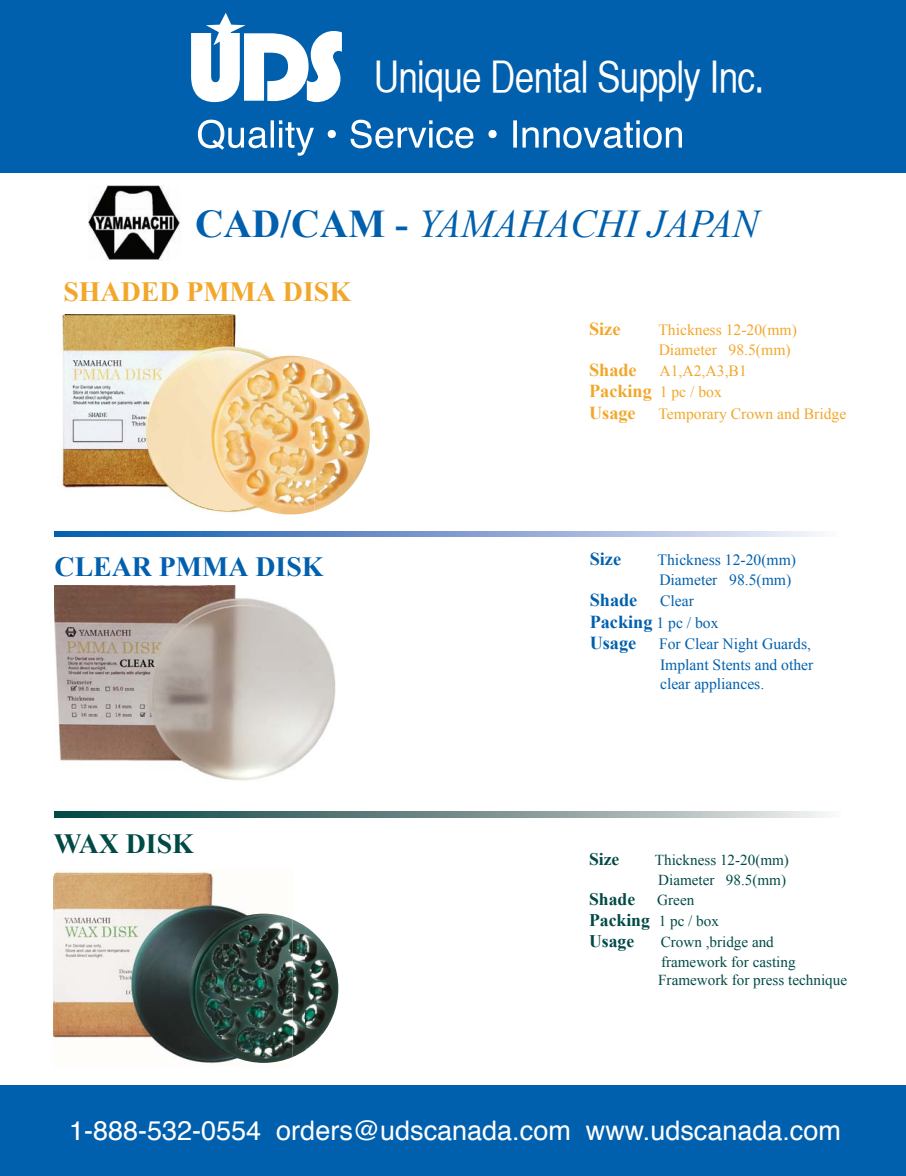
<style>
.page{position:relative;width:906px;height:1176px;background:#fff}
.page>*{position:absolute;margin:0;border:0;box-sizing:border-box;transform-origin:0 0}
.t1{font:42.75px "Helvetica CY Plain";letter-spacing:-.015em;color:#fff}
.t2{font:italic 39.3px "Times New Roman";color:#0160ae}
.t3{font:700 27.75px "Times New Roman";color:#f2a72b}
.t4{font:700 27.75px "Times New Roman";color:#0160ae}
.t5{font:700 27.75px "Times New Roman";color:#004a46}
.t6{font:27px "Helvetica";color:#fff}
.t7{font:700 18.3px/21.9px "Times New Roman";color:#f2a72b}
.t8{font:700 18.3px/21.9px "Times New Roman";color:#0160ae}
.t9{font:700 17.7px/21.1px "Times New Roman";color:#004a46}
.t10{font:15.6px/20.4px "Times New Roman";color:#0160ae}
.t11{font:15.6px/20.4px "Times New Roman";color:#f2a72b}
.t12{font:15.15px/19.8px "Times New Roman";color:#004a46}
.s1{font-weight:700;font-style:normal}
.s2{font-weight:400;font-size:15.6px}
.s3{font-weight:400;font-size:15.15px}
</style>
<div class="page">
<div style="left:0;top:1086px;width:906px;height:90px;background:#0160ae"></div>
<div style="left:0;top:0;width:906px;height:172px;background:#0160ae"></div>
<img style="left:53px;top:871px;width:217px;height:193px">
<img style="left:305px;top:926px;width:33px;height:124px">
<img style="left:293px;top:920px;width:12px;height:137px">
<img style="left:189px;top:914px;width:104px;height:149px">
<img style="left:55px;top:586px;width:281px;height:195px">
<img style="left:61px;top:314px;width:175px;height:174px">
<img style="left:137px;top:340px;width:159px;height:173px">
<img style="left:315px;top:359px;width:55px;height:152px">
<svg style="left:282px;top:514px;width:17px;height:1px"></svg>
<img style="left:255px;top:356px;width:60px;height:158px">
<img style="left:211px;top:360px;width:98px;height:146px">
<svg style="left:55px;top:812px;width:772px;height:5px;background:#728f8e"></svg>
<svg style="left:55px;top:531px;width:764px;height:6px;background:#7a9ed0"></svg>
<svg style="left:191px;top:13px;width:151px;height:89px"></svg>
<svg style="left:198px;top:120px;width:484px;height:36px"></svg>
<img style="left:89px;top:186px;width:91px;height:74px">
<h1 class="t1" style="left:374px;top:60px;width:392px">Unique Dental Supply Inc.</h1>
<h2 class="t2" style="left:195px;top:202px;width:565px"><span class="s1">CAD/CAM -</span> YAMAHACHI JAPAN</h2>
<h3 class="t3" style="left:64px;top:276px;width:289px">SHADED PMMA DISK</h3>
<h3 class="t4" style="left:55px;top:551px;width:270px">CLEAR PMMA DISK</h3>
<h3 class="t5" style="left:54px;top:828px;width:141px">WAX DISK</h3>
<p class="t7" style="left:589px;top:318px;width:33px">Size</p>
<p class="t11" style="left:658px;top:319px;width:140px">Thickness 12-20(mm)<br>Diameter 98.5(mm)</p>
<p class="t7" style="left:589px;top:358px;width:49px">Shade</p>
<p class="t11" style="left:660px;top:360px;width:89px">A1,A2,A3,B1</p>
<p class="t7" style="left:589px;top:380px;width:134px">Packing <span class="s2">1 pc / box<br></span>Usage</p>
<p class="t11" style="left:658px;top:404px;width:189px">Temporary Crown and Bridge</p>
<p class="t8" style="left:590px;top:548px;width:33px">Size</p>
<p class="t10" style="left:658px;top:550px;width:140px">Thickness 12-20(mm)<br>Diameter 98.5(mm)</p>
<p class="t8" style="left:590px;top:589px;width:49px">Shade</p>
<p class="t10" style="left:660px;top:590px;width:35px">Clear</p>
<p class="t8" style="left:590px;top:610px;width:130px">Packing <span class="s2">1 pc / box<br></span>Usage</p>
<p class="t10" style="left:659px;top:634px;width:156px">For Clear Night Guards,<br>Implant Stents and other</p>
<p class="t10" style="left:660px;top:673px;width:106px">clear appliances.</p>
<p class="t9" style="left:589px;top:849px;width:32px">Size</p>
<p class="t12" style="left:655px;top:850px;width:136px">Thickness 12-20(mm)<br>Diameter 98.5(mm)</p>
<p class="t9" style="left:589px;top:888px;width:48px">Shade</p>
<p class="t12" style="left:657px;top:890px;width:39px">Green</p>
<p class="t9" style="left:589px;top:910px;width:131px">Packing <span class="s3">1 pc / box<br></span>Usage</p>
<p class="t12" style="left:661px;top:932px;width:136px">Crown ,bridge and framework for casting</p>
<p class="t12" style="left:658px;top:970px;width:190px">Framework for press technique</p>
<h3 class="t6" style="left:69px;top:1119px;width:773px">1-888-532-0554 orders@udscanada.com www.udscanada.com</h3>
</div>
